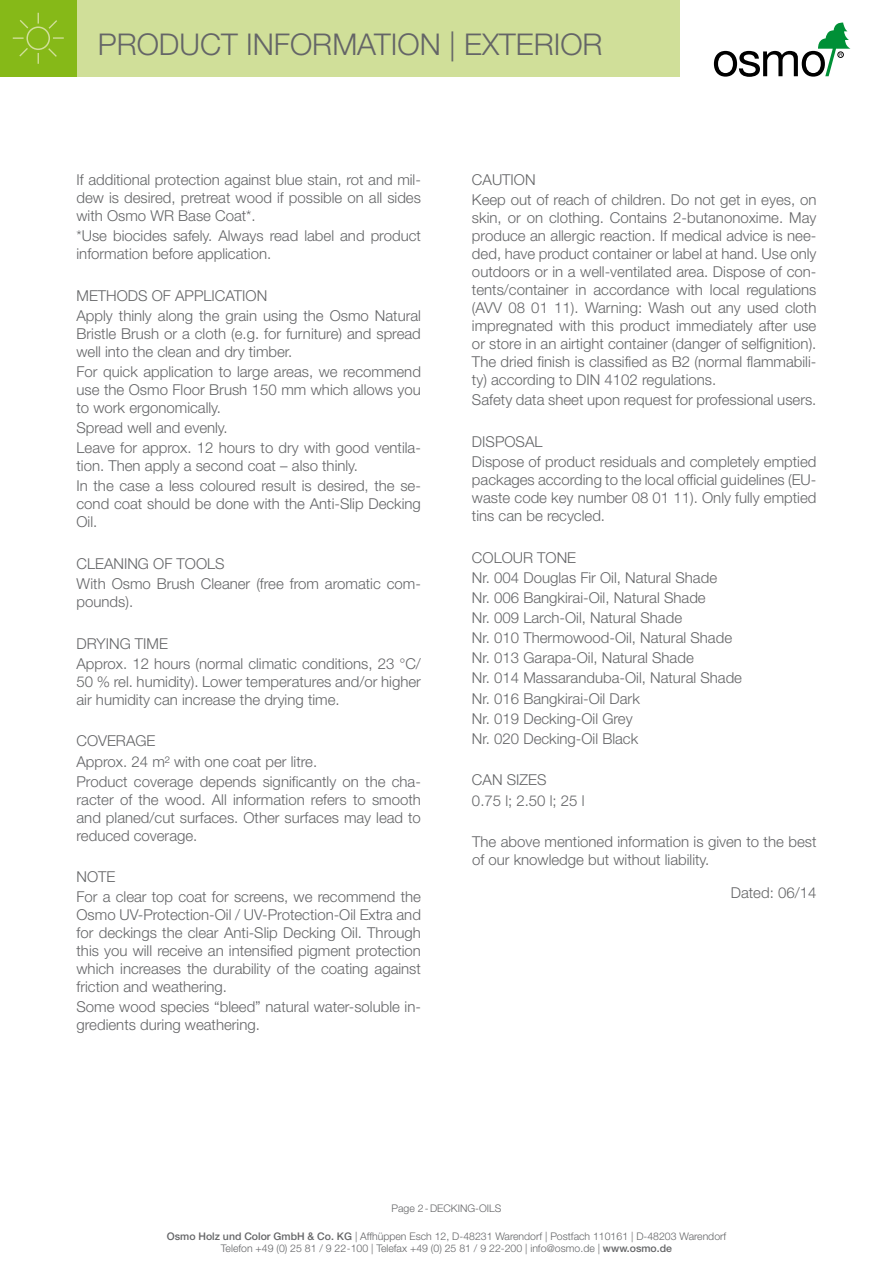
<style>
.page{position:relative;width:893px;height:1263px;background:#fff}
.page>*{position:absolute;margin:0;border:0;box-sizing:border-box;transform-origin:0 0}
.t1{font:300 30px "Helvetica Neue";color:#646567}
.t2{font:300 15px/18px "Helvetica Neue";color:#646567}
.t3{font:300 10.5px/12.6px "Helvetica Neue";color:#646567;text-align:center}
.s1{font-weight:500}
</style>
<div class="page">
<div style="left:77px;top:0;width:603px;height:77px;background:#d0df99"></div>
<svg style="left:714px;top:23px;width:136px;height:54px"></svg>
<div style="left:0;top:0;width:77px;height:77px;background:#86b918"></div>
<svg style="left:12px;top:12px;width:52px;height:52px"></svg>
<h1 class="t1" style="left:98px;top:26px;width:506px">PRODUCT INFORMATION | EXTERIOR</h1>
<p class="t2" style="left:77px;top:170px;width:346px;text-align:justify">If additional protection against blue stain, rot and mil&shy;dew is desired, pretreat wood if possible on all sides with Osmo WR Base Coat*.</p>
<p class="t2" style="left:77px;top:227px;width:346px">*Use biocides safely. Always read label and product information before application.</p>
<p class="t2" style="left:77px;top:285px;width:346px;line-height:20.1px">METHODS OF APPLICATION<br>Apply thinly along the grain using the Osmo Natural</p>
<p class="t2" style="left:77px;top:324px;width:346px">Bristle Brush or a cloth (e.g. for furniture) and spread well into the clean and dry timber.</p>
<p class="t2" style="left:77px;top:362px;width:346px;text-align:justify">For quick application to large areas, we recommend use the Osmo Floor Brush 150 mm which allows you to work ergonomically.</p>
<p class="t2" style="left:77px;top:417px;width:346px;line-height:20.1px">Spread well and evenly.<br>Leave for approx. 12 hours to dry with good ventila-</p>
<p class="t2" style="left:77px;top:456px;width:346px;line-height:20.1px">tion. Then apply a second coat – also thinly.<br>In the case a less coloured result is desired, the se-</p>
<p class="t2" style="left:77px;top:495px;width:346px">cond coat should be done with the Anti-Slip Decking<br>Oil.</p>
<p class="t2" style="left:77px;top:553px;width:346px;line-height:20.1px">CLEANING OF TOOLS<br>With Osmo Brush Cleaner (free from aromatic com-</p>
<p class="t2" style="left:77px;top:592px;width:58px">pounds).</p>
<p class="t2" style="left:77px;top:633px;width:346px;line-height:20.1px">DRYING TIME<br>Approx. 12 hours (normal climatic conditions, 23 °C/</p>
<p class="t2" style="left:77px;top:672px;width:346px">50 % rel. humidity). Lower temperatures and/or higher air humidity can increase the drying time.</p>
<p class="t2" style="left:77px;top:731px;width:346px;line-height:20.1px">COVERAGE<br>Approx. 24 m² with one coat per litre.<br>Product coverage depends significantly on the cha-</p>
<p class="t2" style="left:77px;top:790px;width:346px;text-align:justify">racter of the wood. All information refers to smooth and planed/cut surfaces. Other surfaces may lead to reduced coverage.</p>
<p class="t2" style="left:77px;top:866px;width:346px;line-height:20.1px">NOTE<br>For a clear top coat for screens, we recommend the</p>
<p class="t2" style="left:77px;top:906px;width:346px;text-align:justify">Osmo UV-Protection-Oil / UV-Protection-Oil Extra and for deckings the clear Anti-Slip Decking Oil. Through this you will receive an intensified pigment protection which increases the durability of the coating against friction and weathering.</p>
<p class="t2" style="left:77px;top:998px;width:346px">Some wood species “bleed” natural water-soluble in&shy;gredients during weathering.</p>
<p class="t2" style="left:472px;top:169px;width:346px;line-height:20.1px">CAUTION<br>Keep out of reach of children. Do not get in eyes, on</p>
<p class="t2" style="left:472px;top:209px;width:346px;text-align:justify">skin, or on clothing. Contains 2-butanonoxime. May produce an allergic reaction. If medical advice is nee&shy;ded, have product container or label at hand. Use only outdoors or in a well-ventilated area. Dispose of con&shy;tents/container in accordance with local regulations (AVV 08 01 11). Warning: Wash out any used cloth impregnated with this product immediately after use or store in an airtight container (danger of selfignition).<br>The dried finish is classified as B2 (normal flammabili&shy;ty) according to DIN 4102 regulations.</p>
<p class="t2" style="left:472px;top:391px;width:346px">Safety data sheet upon request for professional users.</p>
<p class="t2" style="left:472px;top:431px;width:346px;line-height:20.1px">DISPOSAL<br>Dispose of product residuals and completely emptied</p>
<p class="t2" style="left:472px;top:470px;width:346px;text-align:justify">packages according to the local official guidelines (EU&shy;waste code key number 08 01 11). Only fully emptied tins can be recycled.</p>
<p class="t2" style="left:472px;top:547px;width:272px;line-height:20.1px">COLOUR TONE<br>Nr. 004 Douglas Fir Oil, Natural Shade<br>Nr. 006 Bangkirai-Oil, Natural Shade<br>Nr. 009 Larch-Oil, Natural Shade<br>Nr. 010 Thermowood-Oil, Natural Shade<br>Nr. 013 Garapa-Oil, Natural Shade<br>Nr. 014 Massaranduba-Oil, Natural Shade<br>Nr. 016 Bangkirai-Oil Dark<br>Nr. 019 Decking-Oil Grey<br>Nr. 020 Decking-Oil Black</p>
<p class="t2" style="left:472px;top:770px;width:114px;line-height:20.1px">CAN SIZES<br>0.75 l; 2.50 l; 25 l</p>
<p class="t2" style="left:472px;top:832px;width:346px">The above mentioned information is given to the best of our knowledge but without liability.</p>
<p class="t2" style="left:731px;top:883px;width:87px">Dated: 06/14</p>
<p class="t3" style="left:391px;top:1202px;width:111px">Page 2-DECKING-OILS</p>
<p class="t3" style="left:167px;top:1229px;width:561px"><span class="s1">Osmo Holz und Color GmbH &amp; Co. KG</span> | Affhüppen Esch 12, D-48231 Warendorf | Postfach 110161 | D-48203 Warendorf<br>Telefon +49 (0) 25 81 / 9 22-100 | Telefax +49 (0) 25 81 / 9 22-200 | info@osmo.de | <span class="s1">www.osmo.de</span></p>
</div>
